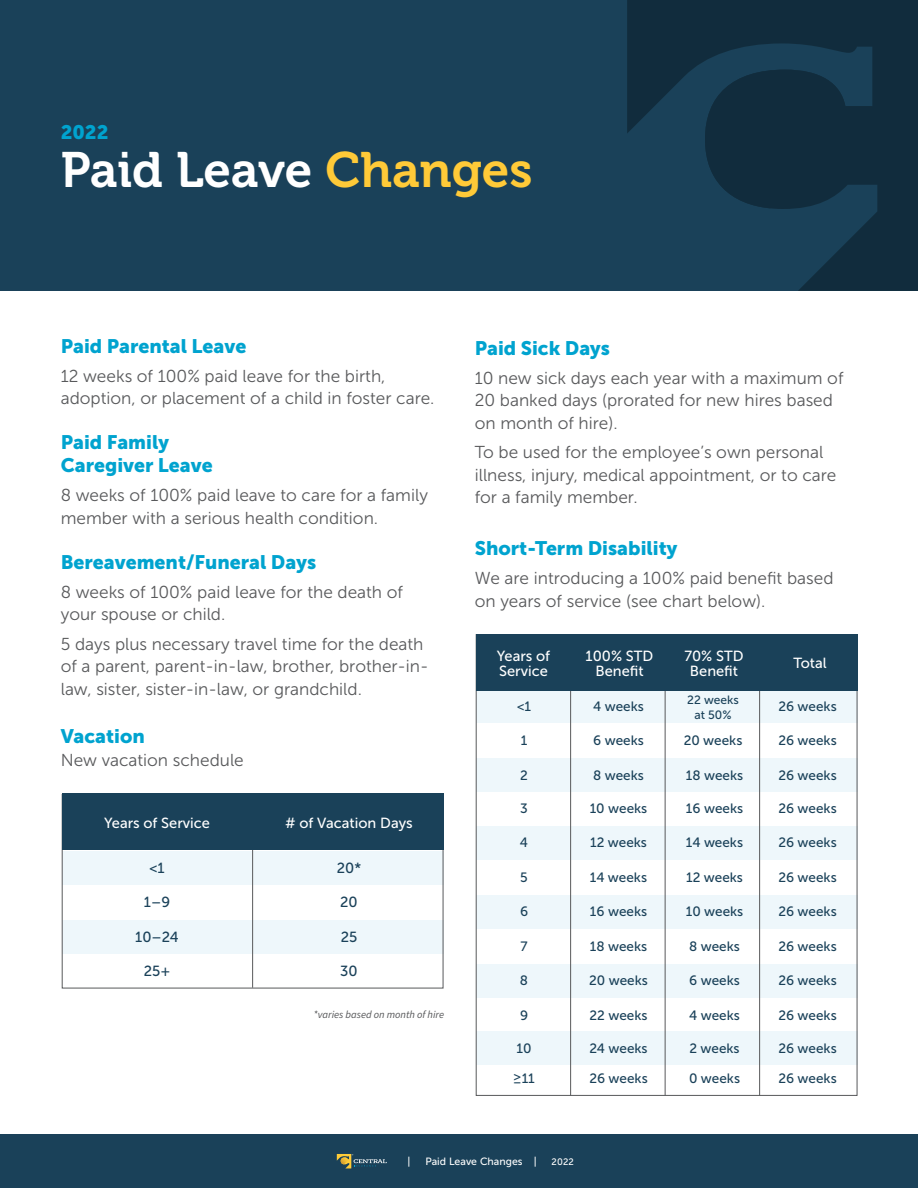
<style>
.page{position:relative;width:918px;height:1188px;background:#fff}
.page>*{position:absolute;margin:0;border:0;box-sizing:border-box;transform-origin:0 0}
.t1{font:49.5px "Museo 700";color:#fff}
.t2{font:19.5px/22.5px "Museo Sans 900";color:#00a3cf}
.t3{font:17.25px/22.5px "Museo Sans 300";color:#58595b}
.t4{font:14.7px/15px "Museo Sans 500";color:#fff;text-align:center}
.t5{font:14.7px "Museo Sans 500";color:#1a4159}
.t6{font:13.5px "Museo Sans 500";color:#1a4159}
.t7{font:12px/15px "Museo Sans 500";color:#1a4159;text-align:center}
.t8{font:italic 10.5px "Source Sans Pro";color:#58595b}
.t9{font:10.5px "Museo Sans 500";color:#fff}
.t10{font:9.3px "Museo Sans 500";color:#fff}
.s1{color:#ffca38}
</style>
<div class="page">
<div style="left:0;top:0;width:918px;height:291px;background:#1a4159"></div>
<div style="left:0;top:1134px;width:918px;height:54px;background:#1a4159"></div>
<svg style="left:627px;top:0;width:291px;height:291px;fill:#122f40"></svg>
<svg style="left:705px;top:70px;width:167px;height:138px"></svg>
<svg style="left:337px;top:1154px;width:50px;height:14px"></svg>
<div style="left:476px;top:690px;width:381px;height:33px;background:#eef7fb"></div>
<div style="left:476px;top:759px;width:381px;height:33px;background:#eef7fb"></div>
<div style="left:476px;top:826px;width:381px;height:34px;background:#eef7fb"></div>
<div style="left:476px;top:895px;width:381px;height:34px;background:#eef7fb"></div>
<div style="left:476px;top:964px;width:381px;height:34px;background:#eef7fb"></div>
<div style="left:476px;top:1032px;width:381px;height:33px;background:#eef7fb"></div>
<hr style="left:570px;top:634px;width:1px;height:462px;background:#58595b">
<hr style="left:665px;top:634px;width:1px;height:462px;background:#58595b">
<hr style="left:759px;top:634px;width:1px;height:462px;background:#58595b">
<div style="left:476px;top:634px;width:381px;height:56px;background:#1a4159"></div>
<div style="left:62px;top:851px;width:381px;height:34px;background:#eef7fb"></div>
<div style="left:62px;top:920px;width:381px;height:34px;background:#eef7fb"></div>
<hr style="left:252px;top:794px;width:1px;height:194px;background:#58595b">
<div style="left:62px;top:794px;width:381px;height:56px;background:#1a4159"></div>
<p class="t2" style="left:61px;top:121px;width:49px">2022</p>
<h1 class="t1" style="left:61px;top:143px;width:473px">Paid Leave <span class="s1">Changes</span></h1>
<p class="t2" style="left:61px;top:334px;width:187px">Paid Parental Leave</p>
<p class="t3" style="left:61px;top:365px;width:375px">12 weeks of 100% paid leave for the birth, adoption, or placement of a child in foster care.</p>
<p class="t2" style="left:61px;top:431px;width:153px">Paid Family<br>Caregiver Leave</p>
<p class="t3" style="left:61px;top:484px;width:369px">8 weeks of 100% paid leave to care for a family member with a serious health condition.</p>
<p class="t2" style="left:61px;top:550px;width:257px">Bereavement/Funeral Days</p>
<p class="t3" style="left:61px;top:581px;width:344px">8 weeks of 100% paid leave for the death of your spouse or child.</p>
<p class="t3" style="left:61px;top:632px;width:369px">5 days plus necessary travel time for the death of a parent, parent-in-law, brother, brother-in&shy;law, sister, sister-in-law, or grandchild.</p>
<p class="t2" style="left:61px;top:725px;width:86px">Vacation</p>
<p class="t3" style="left:61px;top:749px;width:185px">New vacation schedule</p>
<p class="t4" style="left:104px;top:815px;width:107px">Years of Service</p>
<p class="t5" style="left:149px;top:860px;width:17px">&lt;1</p>
<p class="t5" style="left:144px;top:894px;width:28px">1–9</p>
<p class="t5" style="left:135px;top:929px;width:45px">10–24</p>
<p class="t5" style="left:144px;top:963px;width:28px">25+</p>
<p class="t4" style="left:285px;top:815px;width:129px"># of Vacation Days</p>
<p class="t5" style="left:337px;top:860px;width:26px">20*</p>
<p class="t5" style="left:340px;top:894px;width:19px">20</p>
<p class="t5" style="left:341px;top:929px;width:18px">25</p>
<p class="t5" style="left:340px;top:963px;width:19px">30</p>
<p class="t8" style="left:314px;top:1008px;width:132px">*varies based on month of hire</p>
<p class="t2" style="left:475px;top:337px;width:137px">Paid Sick Days</p>
<p class="t3" style="left:475px;top:367px;width:370px">10 new sick days each year with a maximum of<br>20 banked days (prorated for new hires based on month of hire).</p>
<p class="t3" style="left:475px;top:441px;width:363px">To be used for the employee’s own personal illness, injury, medical appointment, or to care for a family member.</p>
<p class="t2" style="left:475px;top:537px;width:204px">Short-Term Disability</p>
<p class="t3" style="left:475px;top:567px;width:360px">We are introducing a 100% paid benefit based on years of service (see chart below).</p>
<p class="t4" style="left:497px;top:648px;width:55px;text-align:left">Years of<br>Service</p>
<p class="t4" style="left:684px;top:648px;width:61px">70% STD<br>Benefit</p>
<p class="t4" style="left:586px;top:648px;width:69px">100% STD<br>Benefit</p>
<p class="t4" style="left:793px;top:656px;width:35px">Total</p>
<p class="t6" style="left:517px;top:699px;width:16px">&lt;1</p>
<p class="t6" style="left:521px;top:733px;width:8px">1</p>
<p class="t6" style="left:520px;top:768px;width:9px">2</p>
<p class="t6" style="left:520px;top:801px;width:9px">3</p>
<p class="t6" style="left:520px;top:835px;width:10px">4</p>
<p class="t6" style="left:520px;top:870px;width:9px">5</p>
<p class="t6" style="left:520px;top:904px;width:10px">6</p>
<p class="t6" style="left:520px;top:939px;width:9px">7</p>
<p class="t6" style="left:520px;top:973px;width:10px">8</p>
<p class="t6" style="left:520px;top:1008px;width:10px">9</p>
<p class="t6" style="left:517px;top:1041px;width:17px">10</p>
<p class="t6" style="left:513px;top:1071px;width:23px">≥11</p>
<p class="t7" style="left:687px;top:692px;width:53px">22 weeks at 50%</p>
<p class="t6" style="left:593px;top:699px;width:52px">4 weeks</p>
<p class="t6" style="left:593px;top:733px;width:52px">6 weeks</p>
<p class="t6" style="left:684px;top:733px;width:60px">20 weeks</p>
<p class="t6" style="left:593px;top:768px;width:52px">8 weeks</p>
<p class="t6" style="left:590px;top:801px;width:59px">10 weeks</p>
<p class="t6" style="left:590px;top:835px;width:58px">12 weeks</p>
<p class="t6" style="left:590px;top:870px;width:59px">14 weeks</p>
<p class="t6" style="left:590px;top:904px;width:59px">16 weeks</p>
<p class="t6" style="left:590px;top:939px;width:59px">18 weeks</p>
<p class="t6" style="left:589px;top:973px;width:60px">20 weeks</p>
<p class="t6" style="left:590px;top:1008px;width:60px">22 weeks</p>
<p class="t6" style="left:589px;top:1041px;width:60px">24 weeks</p>
<p class="t6" style="left:589px;top:1071px;width:60px">26 weeks</p>
<p class="t6" style="left:686px;top:768px;width:59px">18 weeks</p>
<p class="t6" style="left:686px;top:801px;width:59px">16 weeks</p>
<p class="t6" style="left:686px;top:835px;width:59px">14 weeks</p>
<p class="t6" style="left:686px;top:870px;width:58px">12 weeks</p>
<p class="t6" style="left:686px;top:904px;width:59px">10 weeks</p>
<p class="t6" style="left:689px;top:939px;width:52px">8 weeks</p>
<p class="t6" style="left:689px;top:973px;width:52px">6 weeks</p>
<p class="t6" style="left:689px;top:1008px;width:52px">4 weeks</p>
<p class="t6" style="left:689px;top:1041px;width:52px">2 weeks</p>
<p class="t6" style="left:689px;top:1071px;width:53px">0 weeks</p>
<p class="t6" style="left:778px;top:699px;width:60px">26 weeks</p>
<p class="t6" style="left:778px;top:733px;width:60px">26 weeks</p>
<p class="t6" style="left:778px;top:768px;width:60px">26 weeks</p>
<p class="t6" style="left:778px;top:801px;width:60px">26 weeks</p>
<p class="t6" style="left:778px;top:835px;width:60px">26 weeks</p>
<p class="t6" style="left:778px;top:870px;width:60px">26 weeks</p>
<p class="t6" style="left:778px;top:904px;width:60px">26 weeks</p>
<p class="t6" style="left:778px;top:939px;width:60px">26 weeks</p>
<p class="t6" style="left:778px;top:973px;width:60px">26 weeks</p>
<p class="t6" style="left:778px;top:1008px;width:60px">26 weeks</p>
<p class="t6" style="left:778px;top:1041px;width:60px">26 weeks</p>
<p class="t6" style="left:778px;top:1071px;width:60px">26 weeks</p>
<p class="t9" style="left:408px;top:1156px;width:4px">|</p>
<p class="t9" style="left:425px;top:1156px;width:113px">Paid Leave Changes |</p>
<p class="t10" style="left:551px;top:1157px;width:24px">2022</p>
</div>
